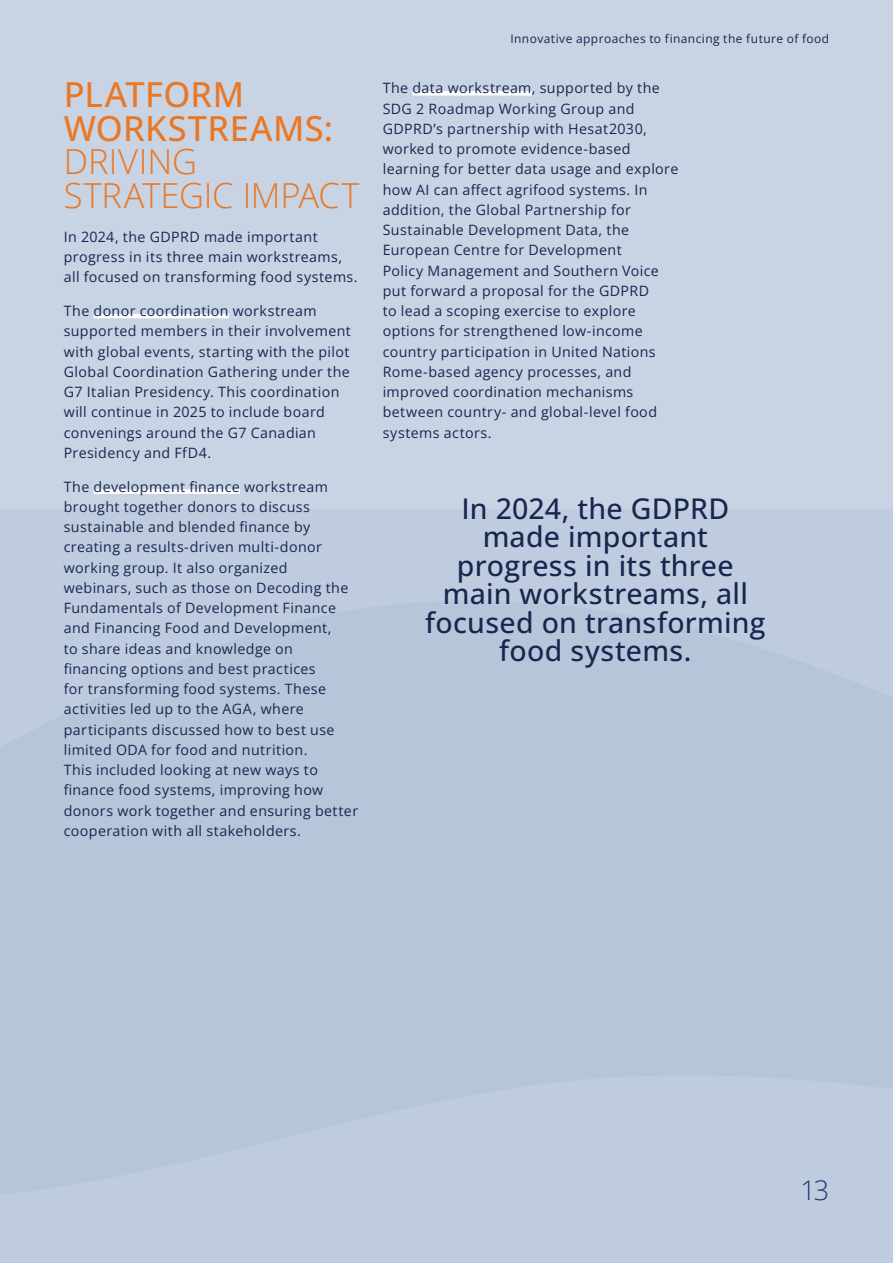
<style>
.page{position:relative;width:893px;height:1263px;background:#c8d4e4}
.page>*{position:absolute;margin:0;border:0;box-sizing:border-box;transform-origin:0 0}
.t1{font:300 34.5px/33.8px "Open Sans";color:#ea7724}
.t2{font:500 34.5px/33.8px "Open Sans";letter-spacing:.01em;color:#ea7724}
.t3{font:500 28.5px/28.5px "Open Sans";letter-spacing:.01em;color:#18264f;text-align:center}
.t4{font:300 27px "Open Sans";color:#163c6d}
.t5{font:14.25px/20.2px "Open Sans";letter-spacing:.025em;color:#18264f}
.t6{font:12px "Open Sans";letter-spacing:.035em;color:#18264f}
</style>
<div class="page">
<svg style="left:0;top:600px;width:893px;height:595px;fill:#b5c6da"></svg>
<hr style="left:94px;top:314px;width:135px;height:4px;background:#fff">
<div style="left:94px;top:489px;width:146px;height:5px;background:#fff"></div>
<div style="left:412px;top:91px;width:120px;height:5px;background:#fff"></div>
<h1 class="t2" style="left:64px;top:77px;width:271px">PLATFORM<br>WORKSTREAMS:</h1>
<h1 class="t1" style="left:64px;top:144px;width:297px">DRIVING<br>STRATEGIC IMPACT</h1>
<p class="t5" style="left:64px;top:226px;width:295px">In 2024, the GDPRD made important progress in its three main workstreams, all focused on transforming food systems.</p>
<p class="t5" style="left:64px;top:300px;width:289px">The donor coordination workstream supported members in their involvement with global events, starting with the pilot Global Coordination Gathering under the G7 Italian Presidency. This coordination will continue in 2025 to include board convenings around the G7 Canadian Presidency and FfD4.</p>
<p class="t5" style="left:64px;top:476px;width:296px">The development finance workstream brought together donors to discuss sustainable and blended finance by creating a results-driven multi-donor working group. It also organized webinars, such as those on Decoding the Fundamentals of Development Finance and Financing Food and Development,<br>to share ideas and knowledge on financing options and best practices<br>for transforming food systems. These activities led up to the AGA, where participants discussed how to best use limited ODA for food and nutrition.<br>This included looking at new ways to finance food systems, improving how donors work together and ensuring better cooperation with all stakeholders.</p>
<p class="t6" style="left:510px;top:30px;width:320px">Innovative approaches to financing the future of food</p>
<p class="t5" style="left:383px;top:78px;width:297px">The data workstream, supported by the SDG 2 Roadmap Working Group and GDPRD’s partnership with Hesat2030, worked to promote evidence-based learning for better data usage and explore how AI can affect agrifood systems. In addition, the Global Partnership for Sustainable Development Data, the European Centre for Development<br>Policy Management and Southern Voice put forward a proposal for the GDPRD<br>to lead a scoping exercise to explore options for strengthened low-income country participation in United Nations Rome-based agency processes, and improved coordination mechanisms between country- and global-level food systems actors.</p>
<h2 class="t3" style="left:425px;top:493px;width:342px">In 2024, the GDPRD made important progress in its three main workstreams, all focused on transforming food systems.</h2>
<h3 class="t4" style="left:801px;top:1172px;width:30px">13</h3>
</div>
